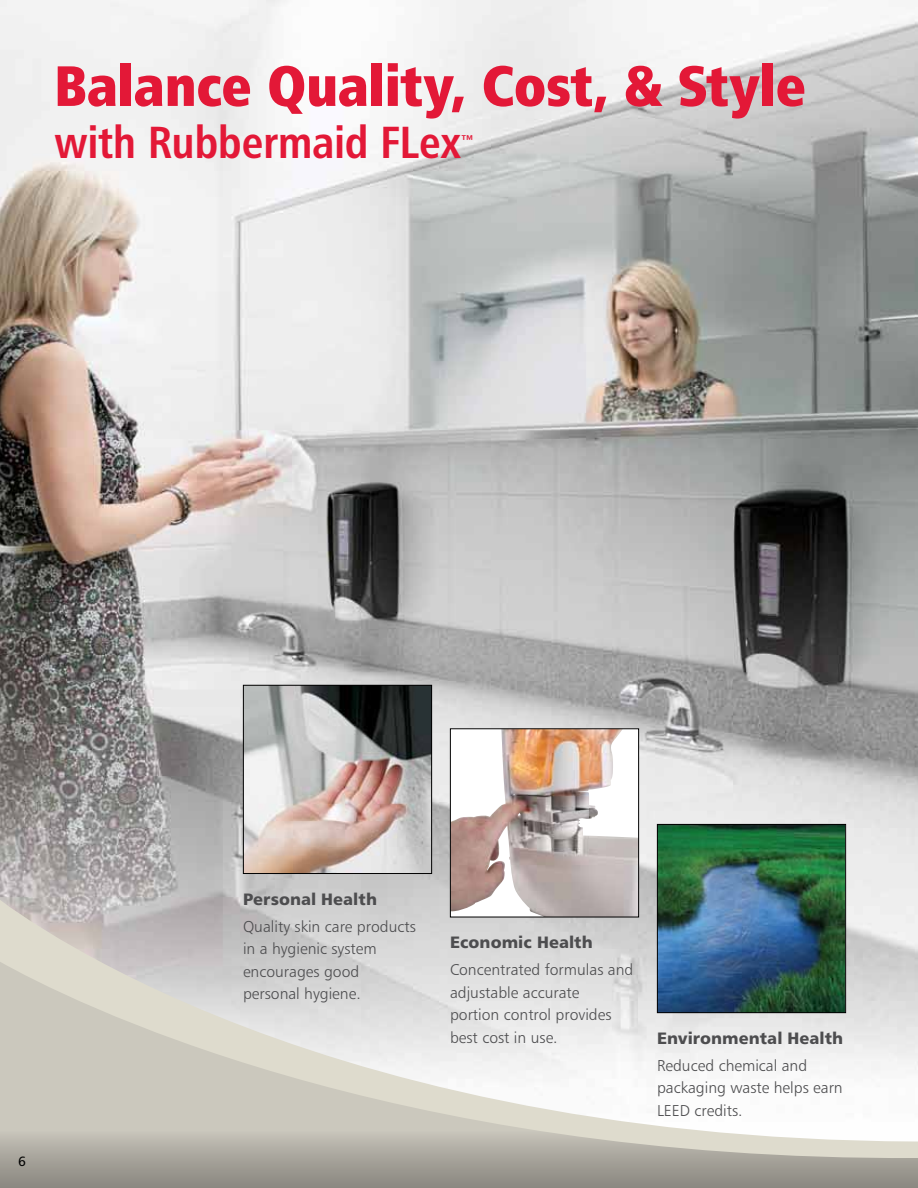
<style>
.page{position:relative;width:918px;height:1188px;background:#fff}
.page>*{position:absolute;margin:0;border:0;box-sizing:border-box;transform-origin:0 0}
.t1{font:57px "Humanist 777 BT Extra Black Cond B";letter-spacing:-.005em;color:#e31837}
.t2{font:45px "Humanist 777 BT Bold Condensed B";letter-spacing:-.005em;color:#e31837}
.t3{font:18px "Humanist 777 BT Bold Condensed B";color:#e31837}
.t4{font:16.5px "Humanist 777 BT Black B";letter-spacing:.005em;color:#4d4d4f}
.t5{font:15.75px/22.5px "Humanist 777 BT Light B";color:#4d4d4f}
.t6{font:13.5px "Humanist 777 BT Roman B";color:#000}
</style>
<div class="page">
<img style="left:0;top:0;width:918px;height:891px">
<img style="left:659px;top:826px;width:185px;height:65px">
<img style="left:452px;top:730px;width:185px;height:161px">
<div style="left:450px;top:728px;width:189px;height:189px;border:1px solid #000"></div>
<img style="left:245px;top:687px;width:185px;height:185px">
<div style="left:243px;top:685px;width:189px;height:189px;border:1px solid #000"></div>
<svg style="left:0;top:891px;width:918px;height:71px;background:#afb6bb"></svg>
<svg style="left:0;top:962px;width:918px;height:226px"></svg>
<h1 class="t1" style="left:54px;top:49px;width:754px">Balance Quality, Cost, &amp; Style</h1>
<h2 class="t2" style="left:54px;top:114px;width:408px">with Rubbermaid FLex</h2>
<p class="t3" style="left:460px;top:131px;width:16px">™</p>
<p class="t6" style="left:18px;top:1153px;width:9px">6</p>
<p class="t4" style="left:243px;top:888px;width:135px">Personal Health</p>
<p class="t5" style="left:243px;top:915px;width:174px">Quality skin care products in a hygienic system encourages good personal hygiene.</p>
<p class="t4" style="left:450px;top:932px;width:144px">Economic Health</p>
<p class="t5" style="left:450px;top:958px;width:185px">Concentrated formulas and adjustable accurate<br>portion control provides best cost in use.</p>
<p class="t4" style="left:657px;top:1027px;width:188px">Environmental Health</p>
<p class="t5" style="left:657px;top:1054px;width:187px">Reduced chemical and packaging waste helps earn<br>LEED credits.</p>
</div>
